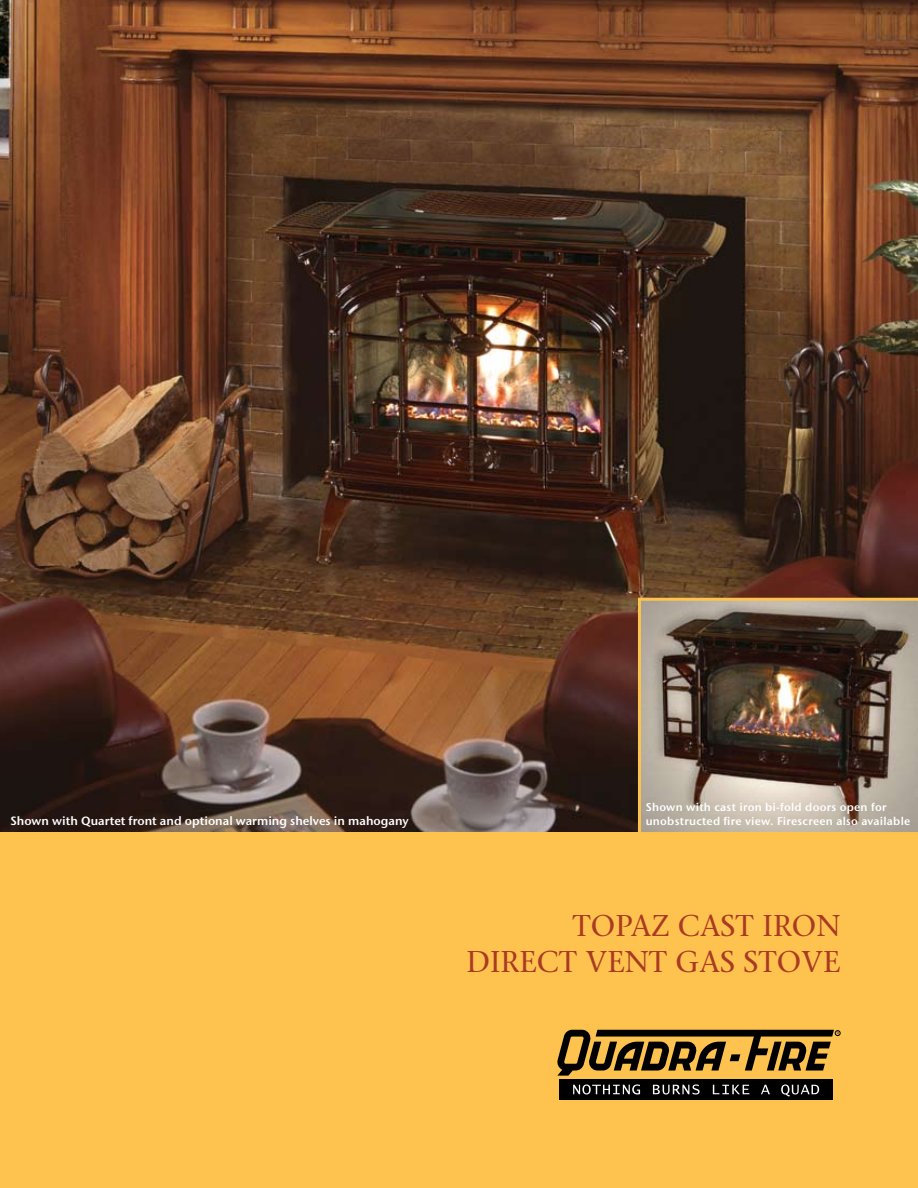
<style>
.page{position:relative;width:918px;height:1188px;background:#fff}
.page>*{position:absolute;margin:0;border:0;box-sizing:border-box;transform-origin:0 0}
.t1{font:30px/36px "Stone Serif";color:#a93a24;text-align:right}
.t2{font:12px "Stone Sans ITC Semi";color:#fff}
.t3{font:11.25px/13.5px "Stone Sans ITC Semi";letter-spacing:.02em;color:#fff}
</style>
<div class="page">
<img style="left:0;top:0;width:918px;height:832px">
<div style="left:0;top:832px;width:918px;height:356px;background:#fec34e"></div>
<div style="left:557px;top:1030px;width:283px;height:70px;background:linear-gradient(to right,#fec34e,#fec34e)"></div>
<div style="left:559px;top:1080px;width:274px;height:20px;background:#000"></div>
<svg style="left:573px;top:1084px;width:67px;height:10px"></svg>
<svg style="left:653px;top:1084px;width:47px;height:10px"></svg>
<svg style="left:713px;top:1085px;width:36px;height:9px"></svg>
<svg style="left:761px;top:1085px;width:9px;height:9px"></svg>
<svg style="left:781px;top:1084px;width:38px;height:13px"></svg>
<svg style="left:557px;top:1030px;width:283px;height:46px"></svg>
<img style="left:638px;top:598px;width:280px;height:234px">
<p class="t2" style="left:10px;top:813px;width:400px">Shown with Quartet front and optional warming shelves in mahogany</p>
<p class="t3" style="left:646px;top:800px;width:266px">Shown with cast iron bi-fold doors open for unobstructed fire view. Firescreen also available</p>
<h1 class="t1" style="left:467px;top:907px;width:375px">TOPAZ CAST IRON<br>DIRECT VENT GAS STOVE</h1>
</div>
